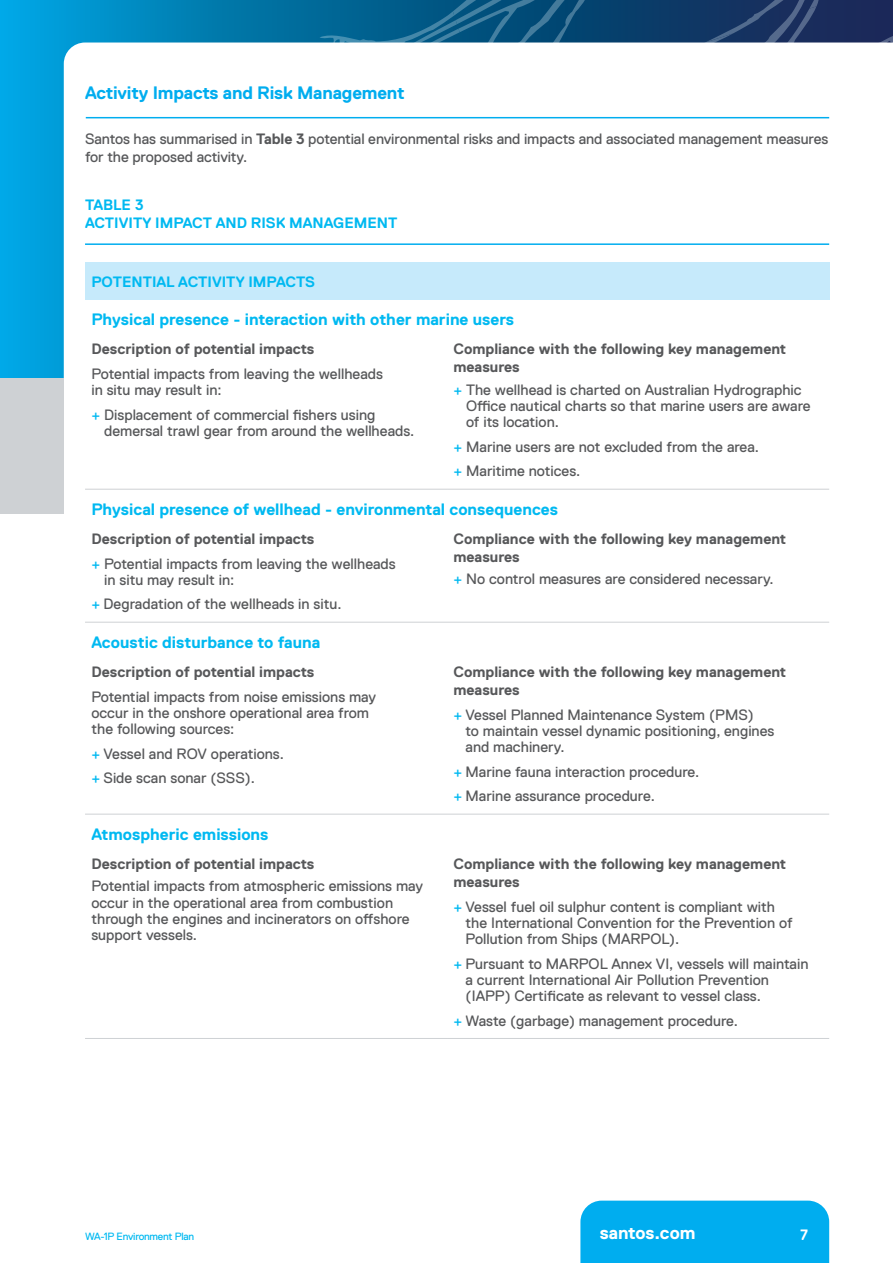
<style>
.page{position:relative;width:893px;height:1263px;background:#fff}
.page>*{position:absolute;margin:0;border:0;box-sizing:border-box;transform-origin:0 0}
.t1{font:700 18px "Replica";letter-spacing:-.01em;color:#00adef}
.t2{font:700 18px "Replica";color:#fff}
.t3{font:700 16.5px "Replica";color:#00b9f1}
.t4{font:15px/16.2px "Replica Pro";color:#57585a}
.t5{font:700 15px/18px "Replica";color:#57585a}
.t6{font:700 15px/18px "Replica";color:#00b9f1}
.t7{font:700 15px "Replica";color:#fff}
.t8{font:10.5px "Replica Pro";letter-spacing:-.02em;color:#00b9f1}
.s1{font-family:"Replica";font-weight:700}
.s2{color:#00b9f1}
</style>
<div class="page">
<img style="left:0;top:0;width:314px;height:378px">
<svg style="left:403px;top:0;width:464px;height:43px;background:#164873"></svg>
<svg style="left:64px;top:43px;width:766px;height:446px"></svg>
<div style="left:0;top:378px;width:64px;height:136px;background:#ced1d4"></div>
<div style="left:580px;top:1200px;width:249px;height:63px;background:#00adef"></div>
<div style="left:85px;top:262px;width:744px;height:37px;background:#c6eafb"></div>
<hr style="left:85px;top:489px;width:362px;height:1px;background:#ced1d4">
<hr style="left:447px;top:489px;width:382px;height:1px;background:#ced1d4">
<hr style="left:85px;top:622px;width:362px;height:1px;background:#ced1d4">
<hr style="left:447px;top:622px;width:382px;height:1px;background:#ced1d4">
<hr style="left:85px;top:814px;width:362px;height:1px;background:#ced1d4">
<hr style="left:447px;top:814px;width:382px;height:1px;background:#ced1d4">
<hr style="left:85px;top:1038px;width:362px;height:1px;background:#ced1d4">
<hr style="left:447px;top:1038px;width:382px;height:1px;background:#ced1d4">
<hr style="left:85px;top:243px;width:744px;height:2px;background:#00adef">
<hr style="left:86px;top:117px;width:743px;height:1px;background:#00adef">
<p class="t1" style="left:85px;top:86px;width:321px">Activity Impacts and Risk Management</p>
<p class="t4" style="left:85px;top:131px;width:745px;line-height:18px">Santos has summarised in <span class="s1">Table 3</span> potential environmental risks and impacts and associated management measures for the proposed activity.</p>
<p class="t6" style="left:85px;top:197px;width:314px">TABLE 3<br>ACTIVITY IMPACT AND RISK MANAGEMENT</p>
<p class="t6" style="left:91px;top:274px;width:225px">POTENTIAL ACTIVITY IMPACTS</p>
<p class="t3" style="left:91px;top:313px;width:424px">Physical presence - interaction with other marine users</p>
<p class="t5" style="left:91px;top:341px;width:225px">Description of potential impacts</p>
<p class="t4" style="left:91px;top:367px;width:293px">Potential impacts from leaving the wellheads in situ may result in:</p>
<p class="t4" style="left:104px;top:406px;width:312px;text-indent:-13px"><span class="s2">+</span> Displacement of commercial 昀椀shers using demersal trawl gear from around the wellheads.</p>
<p class="t5" style="left:453px;top:341px;width:334px">Compliance with the following key management measures</p>
<p class="t4" style="left:466px;top:383px;width:346px;text-indent:-13px"><span class="s2">+</span> The wellhead is charted on Australian Hydrographic<br>O昀케ce nautical charts so that marine users are aware of its location.</p>
<p class="t4" style="left:453px;top:436px;width:307px;line-height:24.8px"><span class="s2">+</span> Marine users are not excluded from the area. <span class="s2">+</span> Maritime notices.</p>
<p class="t3" style="left:91px;top:503px;width:468px">Physical presence of wellhead - environmental consequences</p>
<p class="t5" style="left:91px;top:531px;width:225px">Description of potential impacts</p>
<p class="t4" style="left:104px;top:557px;width:293px;text-indent:-13px"><span class="s2">+</span> Potential impacts from leaving the wellheads in situ may result in:</p>
<p class="t4" style="left:91px;top:598px;width:252px"><span class="s2">+</span> Degradation of the wellheads in situ.</p>
<p class="t5" style="left:453px;top:531px;width:334px">Compliance with the following key management measures</p>
<p class="t4" style="left:453px;top:573px;width:322px"><span class="s2">+</span> No control measures are considered necessary.</p>
<p class="t3" style="left:91px;top:636px;width:230px">Acoustic disturbance to fauna</p>
<p class="t5" style="left:91px;top:664px;width:225px">Description of potential impacts</p>
<p class="t4" style="left:91px;top:690px;width:286px">Potential impacts from noise emissions may occur in the onshore operational area from the following sources:</p>
<p class="t4" style="left:91px;top:742px;width:194px;line-height:24.8px"><span class="s2">+</span> Vessel and ROV operations. <span class="s2">+</span> Side scan sonar (SSS).</p>
<p class="t3" style="left:91px;top:828px;width:179px">Atmospheric emissions</p>
<p class="t5" style="left:91px;top:856px;width:225px">Description of potential impacts</p>
<p class="t4" style="left:91px;top:879px;width:333px">Potential impacts from atmospheric emissions may occur in the operational area from combustion through the engines and incinerators on o昀昀shore support vessels.</p>
<p class="t5" style="left:453px;top:664px;width:334px">Compliance with the following key management measures</p>
<p class="t4" style="left:466px;top:708px;width:310px;text-indent:-12px"><span class="s2">+</span> Vessel Planned Maintenance System (PMS)<br>to maintain vessel dynamic positioning, engines and machinery.</p>
<p class="t4" style="left:453px;top:760px;width:247px;line-height:24.8px"><span class="s2">+</span> Marine fauna interaction procedure. <span class="s2">+</span> Marine assurance procedure.</p>
<p class="t5" style="left:453px;top:856px;width:334px">Compliance with the following key management measures</p>
<p class="t4" style="left:466px;top:900px;width:328px;text-indent:-12px"><span class="s2">+</span> Vessel fuel oil sulphur content is compliant with the International Convention for the Prevention of<br>Pollution from Ships (MARPOL).</p>
<p class="t4" style="left:466px;top:957px;width:344px;text-indent:-12px"><span class="s2">+</span> Pursuant to MARPOL Annex VI, vessels will maintain a current International Air Pollution Prevention (IAPP) Certi昀椀cate as relevant to vessel class.</p>
<p class="t4" style="left:453px;top:1014px;width:286px"><span class="s2">+</span> Waste (garbage) management procedure.</p>
<p class="t8" style="left:85px;top:1232px;width:111px">WA-1P Environment Plan</p>
<p class="t2" style="left:600px;top:1226px;width:97px">santos.com</p>
<p class="t7" style="left:800px;top:1229px;width:9px">7</p>
</div>
